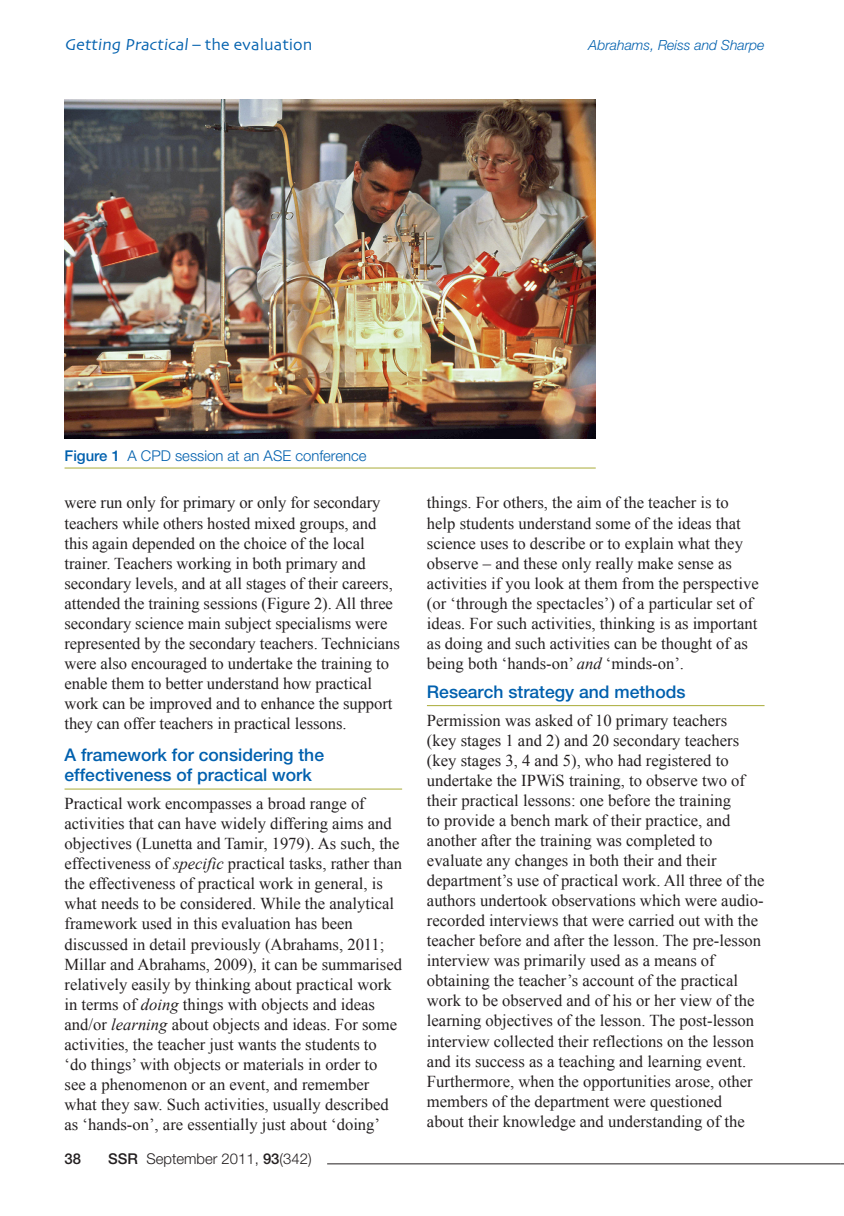
<style>
.page{position:relative;width:844px;height:1216px;background:#fff}
.page>*{position:absolute;margin:0;border:0;box-sizing:border-box;transform-origin:0 0}
.CH_A_head{font:500 17.5px/20.1px "Helvetica Neue LT Std";color:#0160ae}
.CH_body_tx_first{font:16.62px/20.1px "Times New Roman";color:#231f20}
.CH_body_tx{font:16.62px/20.1px "Times New Roman";letter-spacing:-.005em;color:#231f20}
.CH_running_head_vers{font:16.62px "Skia";color:#0160ae}
.CH_figure_caption{font:300 14.88px "Helvetica Neue LT Std";color:#0160ae}
.t1{font:300 14.88px "Helvetica Neue LT Std";color:#231f20}
.t2{font:500 14.88px "Helvetica Neue LT Std";color:#231f20}
.CH_running_head_vers-2{font:italic 300 14px "Helvetica Neue LT Std";color:#0160ae}
.s1{font-weight:500}
.s2{font-style:italic}
</style>
<div class="page">
<hr style="left:327px;top:1163px;width:513px;height:1px;background:#231f20">
<hr style="left:64px;top:467px;width:531px;height:1px;background:#a9ab38">
<img style="left:64px;top:99px;width:531px;height:339px">
<hr style="left:64px;top:788px;width:338px;height:1px;background:#a9ab38">
<hr style="left:427px;top:705px;width:337px;height:1px;background:#a9ab38">
<p class="CH_running_head_vers" style="left:64px;top:34px;width:249px">Getting Practical – t h e eva l u a t i o n</p>
<p class="CH_running_head_vers-2" style="left:588px;top:36px;width:177px">Abrahams, Reiss and Sharpe</p>
<p class="CH_figure_caption" style="left:64px;top:447px;width:303px"><span class="s1">Figure 1</span> A CPD session at an ASE conference</p>
<p class="CH_body_tx" style="left:64px;top:492px;width:337px">were run only for primary or only for secondary teachers while others hosted mixed groups, and this again depended on the choice of the local trainer. Teachers working in both primary and secondary levels, and at all stages of their careers, attended the training sessions (Figure 2). All three secondary science main subject specialisms were represented by the secondary teachers. Technicians were also encouraged to undertake the training to enable them to better understand how practical work can be improved and to enhance the support they can offer teachers in practical lessons.</p>
<p class="CH_A_head" style="left:64px;top:744px;width:261px">A framework for considering the effectiveness of practical work</p>
<p class="CH_body_tx_first" style="left:64px;top:793px;width:339px">Practical work encompasses a broad range of activities that can have widely differing aims and objectives (Lunetta and Tamir, 1979). As such, the effectiveness of <span class="s2">specific</span> practical tasks, rather than the effectiveness of practical work in general, is what needs to be considered. While the analytical framework used in this evaluation has been discussed in detail previously (Abrahams, 2011; Millar and Abrahams, 2009), it can be summarised relatively easily by thinking about practical work in terms of <span class="s2">doing</span> things with objects and ideas and/or <span class="s2">learning</span> about objects and ideas. For some activities, the teacher just wants the students to ‘do things’ with objects or materials in order to see a phenomenon or an event, and remember what they saw. Such activities, usually described as ‘hands-on’, are essentially just about ‘doing’</p>
<p class="t2" style="left:64px;top:1149px;width:18px">38</p>
<p class="t1" style="left:108px;top:1149px;width:205px"><span class="s1">SSR</span> September 2011, <span class="s1">93</span>(342)</p>
<p class="CH_body_tx_first" style="left:427px;top:492px;width:333px">things. For others, the aim of the teacher is to help students understand some of the ideas that science uses to describe or to explain what they observe – and these only really make sense as activities if you look at them from the perspective (or ‘through the spectacles’) of a particular set of ideas. For such activities, thinking is as important as doing and such activities can be thought of as being both ‘hands-on’ <span class="s2">and</span> ‘minds-on’.</p>
<p class="CH_A_head" style="left:427px;top:681px;width:260px">Research strategy and methods</p>
<p class="CH_body_tx_first" style="left:427px;top:709px;width:339px">Permission was asked of 10 primary teachers<br>(key stages 1 and 2) and 20 secondary teachers (key stages 3, 4 and 5), who had registered to undertake the IPWiS training, to observe two of their practical lessons: one before the training<br>to provide a bench mark of their practice, and another after the training was completed to evaluate any changes in both their and their department’s use of practical work. All three of the authors undertook observations which were audio&shy;recorded interviews that were carried out with the teacher before and after the lesson. The pre-lesson interview was primarily used as a means of obtaining the teacher’s account of the practical work to be observed and of his or her view of the learning objectives of the lesson. The post-lesson interview collected their reflections on the lesson and its success as a teaching and learning event.<br>Furthermore, when the opportunities arose, other members of the department were questioned<br>about their knowledge and understanding of the</p>
</div>
